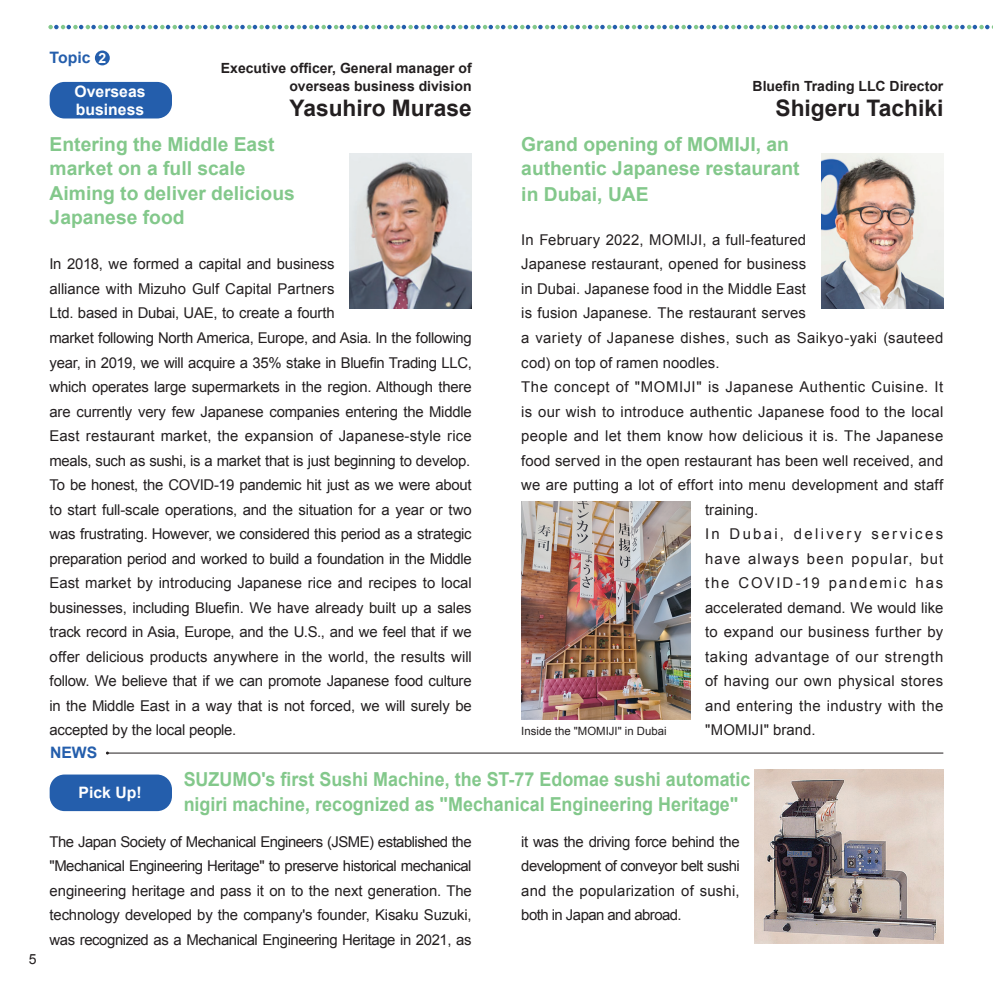
<style>
.page{position:relative;width:993px;height:993px;background:#fff}
.page>*{position:absolute;margin:0;border:0;box-sizing:border-box;transform-origin:0 0}
.t1{font:700 22.75px "Arial";color:#231f20}
.本文-01{font:700 19.25px/24.5px "Arial";color:#83c88b}
.本文-01-2{font:700 19.25px/24.5px "Arial";color:#83c88b;scale:.93 1}
.t2{font:700 15.75px/17.5px "Arial";color:#fff}
.t3{font:700 15.75px "Arial";color:#245eac}
.本文-01-3{font:14.88px/24.5px "Arial";color:#231f20;text-align:justify}
.本文-01-4{font:14.88px/24.5px "Arial";letter-spacing:.02em;color:#231f20;text-align:center}
.t4{font:700 14px/17.5px "Arial";color:#231f20;text-align:right}
.t5{font:700 14px "Arial";color:#fff}
.t6{font:14px "Arial";color:#231f20}
.Cap{font:11.38px "Arial";color:#231f20}
</style>
<div class="page">
<hr style="left:107px;top:752px;width:836px;height:1px;background:#231f20">
<img style="left:754px;top:769px;width:189px;height:173px">
<svg style="left:48px;top:25px;width:944px;height:4px"></svg>
<img style="left:821px;top:154px;width:122px;height:154px">
<img style="left:349px;top:154px;width:122px;height:154px">
<div style="left:50px;top:774px;width:122px;height:36px;background:#245eac;border-radius:15px"></div>
<div style="left:50px;top:82px;width:122px;height:36px;background:#245eac;border-radius:15px"></div>
<div style="left:95px;top:50px;width:15px;height:15px;background:#245eac;border-radius:50%"></div>
<img style="left:521px;top:502px;width:169px;height:217px">
<p class="t6" style="left:29px;top:949px;width:9px">5</p>
<p class="t3" style="left:50px;top:47px;width:42px">Topic</p>
<p class="t5" style="left:98px;top:49px;width:9px">2</p>
<p class="t2" style="left:75px;top:83px;width:72px">Overseas business</p>
<p class="t4" style="left:221px;top:60px;width:252px">Executive officer, General manager of overseas business division</p>
<p class="t1" style="left:289px;top:93px;width:184px">Yasuhiro Murase</p>
<p class="t4" style="left:752px;top:78px;width:192px">Bluefin Trading LLC Director</p>
<p class="t1" style="left:775px;top:93px;width:169px">Shigeru Tachiki</p>
<p class="本文-01" style="left:521px;top:132px;width:280px;line-height:25.2px">Grand opening of MOMIJI, an authentic Japanese restaurant in Dubai, UAE</p>
<p class="本文-01-3" style="left:521px;top:227px;width:423px;text-align:left">In February 2022, MOMIJI, a full-featured<br>Japanese restaurant, opened for business<br>in Dubai. Japanese food in the Middle East<br>is fusion Japanese. The restaurant serves<br>a variety of Japanese dishes, such as Saikyo-yaki (sauteed cod) on top of ramen noodles.</p>
<p class="本文-01-4" style="left:521px;top:374px;width:423px">The concept of "MOMIJI" is Japanese Authentic Cuisine. It is our wish to introduce authentic Japanese food to the local people and let them know how delicious it is. The Japanese food served in the open restaurant has been well received, and we are putting a lot of effort into menu development and staff training.</p>
<p class="本文-01-3" style="left:704px;top:521px;width:240px">In Dubai, delivery services have always been popular, but the COVID-19 pandemic has accelerated demand. We would like to expand our business further by taking advantage of our strength of having our own physical stores and entering the industry with the "MOMIJI" brand.</p>
<p class="本文-01" style="left:50px;top:132px;width:226px">Entering the Middle East market on a full scale</p>
<p class="本文-01" style="left:50px;top:181px;width:246px">Aiming to deliver delicious<br>Japanese food</p>
<p class="本文-01-3" style="left:49px;top:252px;width:424px;text-align:left">In 2018, we formed a capital and business<br>alliance with Mizuho Gulf Capital Partners<br>Ltd. based in Dubai, UAE, to create a fourth<br>market following North America, Europe, and Asia. In the following year, in 2019, we will acquire a 35% stake in Bluefin Trading LLC, which operates large supermarkets in the region. Although there are currently very few Japanese companies entering the Middle East restaurant market, the expansion of Japanese-style rice meals, such as sushi, is a market that is just beginning to develop.</p>
<p class="本文-01-3" style="left:49px;top:472px;width:424px">To be honest, the COVID-19 pandemic hit just as we were about to start full-scale operations, and the situation for a year or two was frustrating. However, we considered this period as a strategic preparation period and worked to build a foundation in the Middle East market by introducing Japanese rice and recipes to local businesses, including Bluefin. We have already built up a sales track record in Asia, Europe, and the U.S., and we feel that if we offer delicious products anywhere in the world, the results will follow. We believe that if we can promote Japanese food culture in the Middle East in a way that is not forced, we will surely be accepted by the local people.</p>
<p class="本文-01-2" style="left:184px;top:767px;width:610px">SUZUMO's first Sushi Machine, the ST-77 Edomae sushi automatic nigiri machine, recognized as "Mechanical Engineering Heritage"</p>
<p class="本文-01-3" style="left:521px;top:829px;width:220px">it was the driving force behind the development of conveyor belt sushi and the popularization of sushi, both in Japan and abroad.</p>
<p class="Cap" style="left:521px;top:723px;width:147px">Inside the "MOMIJI" in Dubai</p>
<p class="t3" style="left:50px;top:742px;width:49px">NEWS</p>
<p class="t2" style="left:78px;top:784px;width:65px">Pick Up!</p>
<p class="本文-01-3" style="left:50px;top:829px;width:423px">The Japan Society of Mechanical Engineers (JSME) established the "Mechanical Engineering Heritage" to preserve historical mechanical engineering heritage and pass it on to the next generation. The technology developed by the company's founder, Kisaku Suzuki, was recognized as a Mechanical Engineering Heritage in 2021, as</p>
</div>
